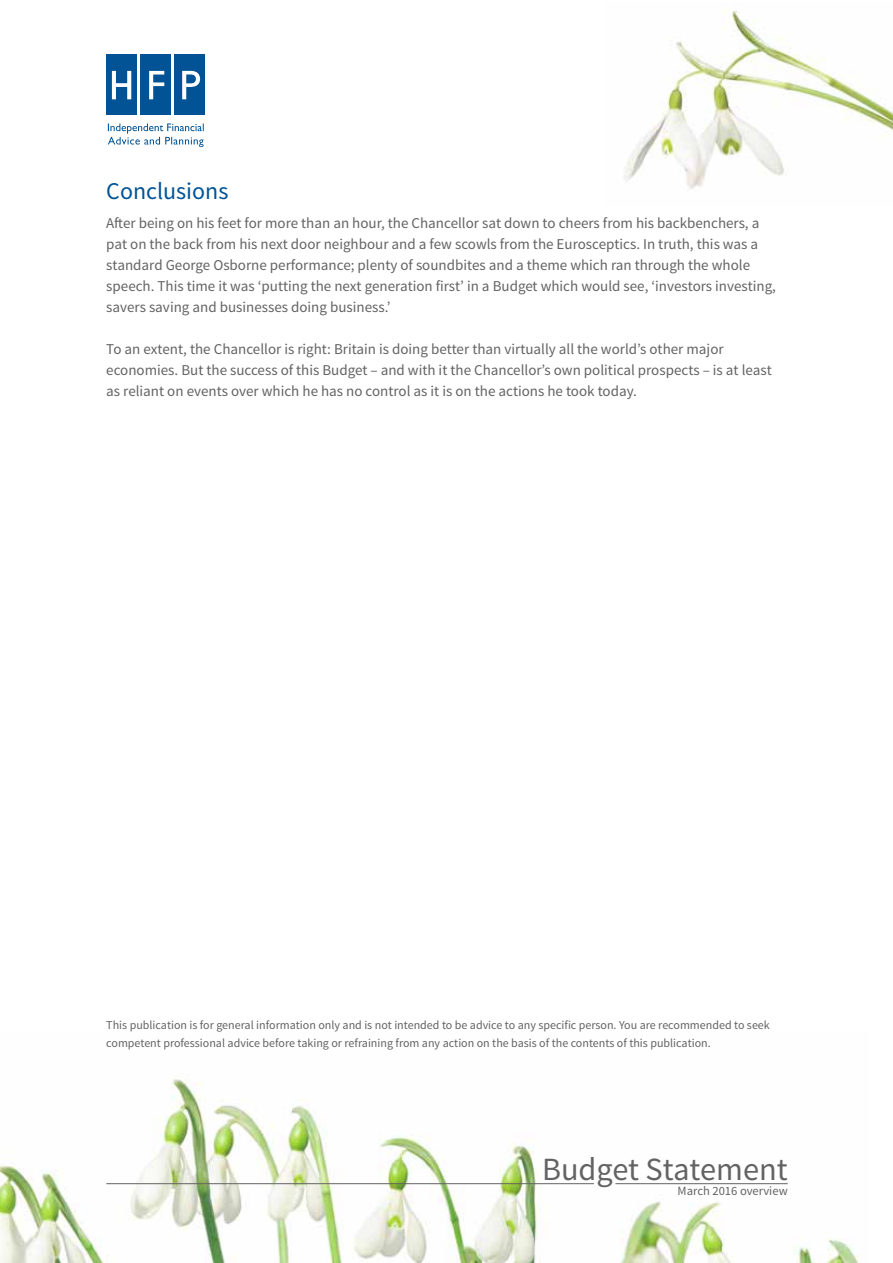
<style>
.page{position:relative;width:893px;height:1263px;background:#fff}
.page>*{position:absolute;margin:0;border:0;box-sizing:border-box;transform-origin:0 0}
.t1{font:32.4px "Source Sans Pro";color:#646363}
.t2{font:24px "Source Sans Pro";color:#015396}
.t3{font:15px/21px "Source Sans Pro";color:#646363}
.t4{font:12.6px "Source Sans Pro";color:#646363}
.t5{font:12px/18px "Source Sans Pro";color:#646363}
</style>
<div class="page">
<img style="left:0;top:1079px;width:859px;height:184px">
<hr style="left:615px;top:1183px;width:173px;height:1px;background:#646363">
<hr style="left:106px;top:1183px;width:488px;height:1px;background:#646363">
<img style="left:624px;top:10px;width:269px;height:179px">
<svg style="left:108px;top:123px;width:96px;height:24px"></svg>
<div style="left:106px;top:54px;width:31px;height:61px;background:#015396"></div>
<div style="left:140px;top:54px;width:31px;height:61px;background:#015396"></div>
<div style="left:175px;top:54px;width:30px;height:61px;background:#015396"></div>
<svg style="left:182px;top:71px;width:18px;height:28px"></svg>
<svg style="left:112px;top:71px;width:19px;height:28px"></svg>
<svg style="left:149px;top:71px;width:15px;height:28px"></svg>
<h2 class="t2" style="left:106px;top:176px;width:124px">Conclusions</h2>
<p class="t3" style="left:106px;top:213px;width:671px">After being on his feet for more than an hour, the Chancellor sat down to cheers from his backbenchers, a pat on the back from his next door neighbour and a few scowls from the Eurosceptics. In truth, this was a standard George Osborne performance; plenty of soundbites and a theme which ran through the whole speech. This time it was ‘putting the next generation first’ in a Budget which would see, ‘investors investing, savers saving and businesses doing business.’</p>
<p class="t3" style="left:106px;top:339px;width:667px">To an extent, the Chancellor is right: Britain is doing better than virtually all the world’s other major economies. But the success of this Budget – and with it the Chancellor’s own political prospects – is at least as reliant on events over which he has no control as it is on the actions he took today.</p>
<p class="t5" style="left:106px;top:1016px;width:665px">This publication is for general information only and is not intended to be advice to any specific person. You are recommended to seek competent professional advice before taking or refraining from any action on the basis of the contents of this publication.</p>
<h1 class="t1" style="left:542px;top:1149px;width:247px">Budget Statement</h1>
<p class="t4" style="left:677px;top:1183px;width:112px">March 2016 overview</p>
</div>
